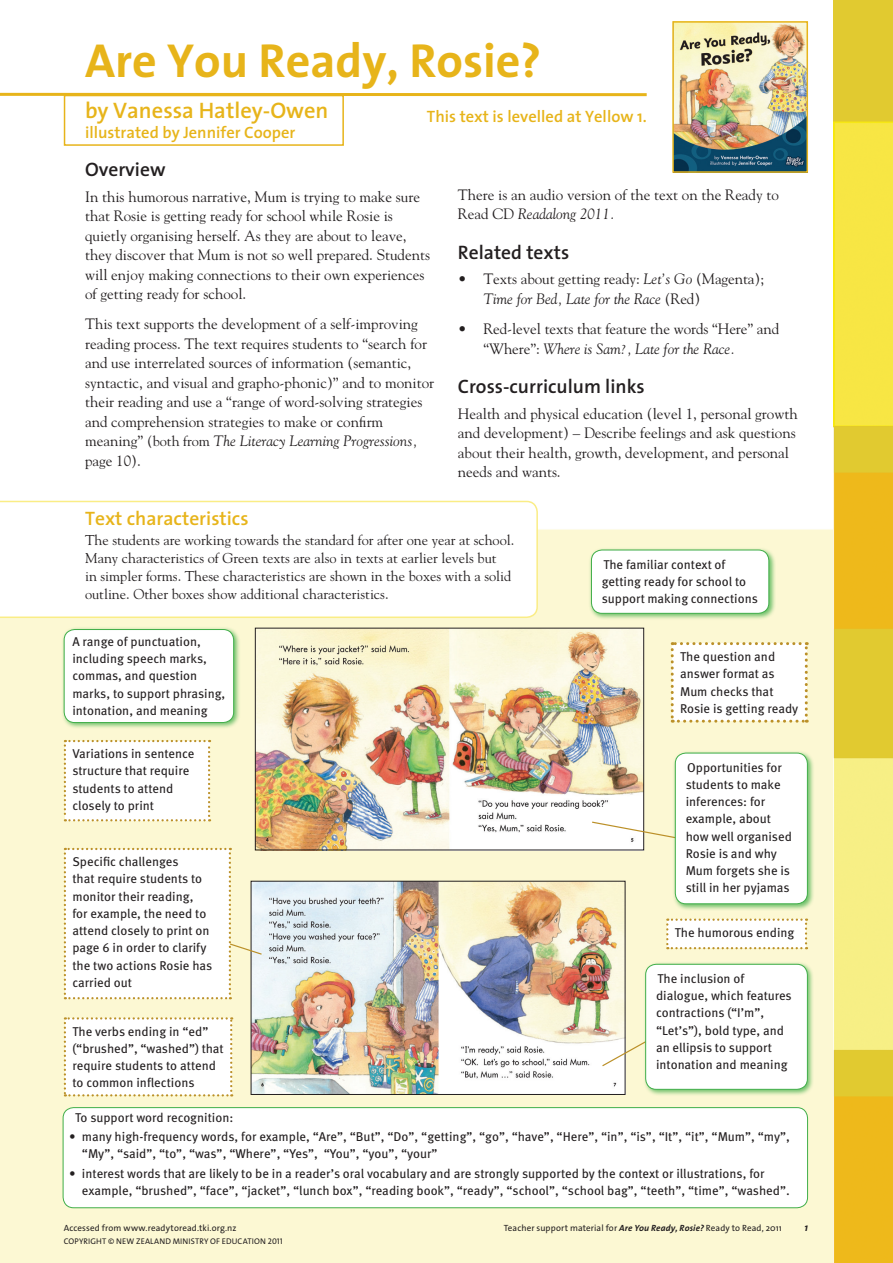
<style>
.page{position:relative;width:893px;height:1263px;background:#fff}
.page>*{position:absolute;margin:0;border:0;box-sizing:border-box;transform-origin:0 0}
.TS__Heading{font:48px "The Sans NZ Bold";color:#e7b41a}
.AUTHOR{font:700 22.5px "The Sans NZ Semi";color:#e7b41a}
.MS__Sub_Heading_in{font:700 19.5px "The Sans NZ Semi";color:#231f20}
.MS__Sub_Heading_TIT{font:700 19.5px "The Sans NZ Semi";color:#e7b41a}
.KB__author{font:700 16.5px "The Sans NZ Semi";color:#e7b41a}
.AUTHOR-2{font:700 16.5px "The Sans NZ Semi";color:#e7b41a}
.TS__Body{font:15px/19.5px "Goudy NZ";color:#231f20}
.TS__bullet_text{font:15px/19.5px "Goudy NZ";letter-spacing:-.005em;color:#231f20}
.text_characteristics{font:14.25px/18px "Goudy NZ";color:#231f20}
.info_text{font:12.75px/17.2px "Meta Pro";color:#231f20}
.Annotation_bullets{font:12.75px/17.2px "Meta Pro";color:#231f20}
.t1{font:italic 700 10.5px "The Sans Os F";color:#231f20}
.t2{font:9px "The Sans Os F";letter-spacing:.015em;color:#231f20}
.t3{font:8.25px "The Sans Os F";letter-spacing:.015em;color:#231f20}
.s1{font-size:14.25px}
.s2{font-style:italic}
.s3{font-weight:700;font-style:italic}
</style>
<div class="page">
<div style="left:64px;top:95px;width:280px;height:51px;border:2px solid #e7b41a"></div>
<div style="left:0;top:529px;width:833px;height:734px;background:#fcf8d3"></div>
<svg style="left:0;top:501px;width:538px;height:117px"></svg>
<img style="left:675px;top:24px;width:130px;height:146px">
<div style="left:672px;top:21px;width:136px;height:152px;border:2px solid #e7b41a"></div>
<div style="left:63px;top:1107px;width:744px;height:101px;background:#fff;border-radius:11px"></div>
<div style="left:63px;top:1107px;width:745px;height:101px;border:1px solid #40ae49;border-radius:11px"></div>
<img style="left:257px;top:630px;width:385px;height:218px">
<div style="left:255px;top:628px;width:389px;height:222px;border:1px solid #231f20"></div>
<svg style="left:671px;top:642px;width:137px;height:81px"></svg>
<img style="left:253px;top:883px;width:370px;height:210px">
<div style="left:251px;top:881px;width:374px;height:214px;border:1px solid #231f20"></div>
<svg style="left:64px;top:740px;width:146px;height:81px"></svg>
<div style="left:61px;top:627px;width:179px;height:103px;background:#40ae49;opacity:.75"></div>
<div style="left:64px;top:629px;width:170px;height:93px;background:#fff;border-radius:11px"></div>
<div style="left:64px;top:629px;width:170px;height:94px;border:1px solid #40ae49;border-radius:11px"></div>
<svg style="left:64px;top:1017px;width:168px;height:79px"></svg>
<svg style="left:666px;top:918px;width:141px;height:31px"></svg>
<div style="left:588px;top:547px;width:188px;height:73px;background:#40ae49;opacity:.75"></div>
<div style="left:591px;top:550px;width:178px;height:63px;background:#fff;border-radius:11px"></div>
<div style="left:591px;top:550px;width:178px;height:64px;border:1px solid #40ae49;border-radius:11px"></div>
<img style="left:833px;top:0;width:60px;height:1263px">
<hr style="left:0;top:93px;width:647px;height:3px;background:#e7b41a">
<svg style="left:64px;top:848px;width:199px;height:151px"></svg>
<svg style="left:591px;top:821px;width:81px;height:19px"></svg>
<div style="left:672px;top:750px;width:142px;height:161px;background:#40ae49;opacity:.75"></div>
<div style="left:675px;top:753px;width:132px;height:151px;background:#fff;border-radius:11px"></div>
<div style="left:675px;top:753px;width:133px;height:151px;border:1px solid #40ae49;border-radius:11px"></div>
<svg style="left:601px;top:1033px;width:42px;height:34px"></svg>
<div style="left:643px;top:961px;width:171px;height:135px;background:#40ae49;opacity:.75"></div>
<div style="left:646px;top:964px;width:161px;height:125px;background:#fff;border-radius:11px"></div>
<div style="left:645px;top:964px;width:163px;height:126px;border:1px solid #40ae49;border-radius:11px"></div>
<p class="TS__Heading" style="left:85px;top:21px;width:458px">Are You Ready, Rosie?</p>
<p class="AUTHOR" style="left:85px;top:92px;width:245px">by Vanessa Hatley-Owen</p>
<p class="KB__author" style="left:427px;top:103px;width:221px">This text is levelled at Yellow 1.</p>
<p class="AUTHOR-2" style="left:85px;top:118px;width:212px">illustrated by Jennifer Cooper</p>
<p class="MS__Sub_Heading_in" style="left:85px;top:153px;width:82px">Overview</p>
<p class="TS__Body" style="left:85px;top:186px;width:346px">In this humorous narrative, Mum is trying to make sure that Rosie is getting ready for school while Rosie is quietly organising herself. As they are about to leave, they discover that Mum is not so well prepared. Students will enjoy making connections to their own experiences of getting ready for school.</p>
<p class="TS__Body" style="left:85px;top:314px;width:351px">This text supports the development of a self-improving reading process. The text requires students to “search for and use interrelated sources of information (semantic, syntactic, and visual and grapho-phonic)” and to monitor their reading and use a “range of word-solving strategies and comprehension strategies to make or confirm meaning” <span class="s1">(both from</span> <span class="s2">The Literacy Learning Progressions, </span>page 10).</p>
<p class="TS__Body" style="left:458px;top:184px;width:323px">There is an audio version of the text on the Ready to<br>Read CD <span class="s2">Readalong 2011.</span></p>
<p class="MS__Sub_Heading_in" style="left:458px;top:236px;width:113px">Related texts</p>
<p class="TS__bullet_text" style="left:483px;top:269px;width:282px;text-indent:-26px">• Texts about getting ready: <span class="s2">Let’s Go</span> (Magenta);<br><span class="s2">Time for Bed, Late for the Race</span> (Red)</p>
<p class="TS__bullet_text" style="left:483px;top:319px;width:297px;text-indent:-26px">• Red-level texts that feature the words “Here” and “Where”: <span class="s2">Where is Sam?, Late for the Race.</span></p>
<p class="MS__Sub_Heading_in" style="left:458px;top:370px;width:188px">Cross-curriculum links</p>
<p class="TS__Body" style="left:458px;top:403px;width:341px">Health and physical education (level 1, personal growth and development) – Describe feelings and ask questions about their health, growth, development, and personal needs and wants.</p>
<p class="MS__Sub_Heading_TIT" style="left:85px;top:502px;width:165px">Text characteristics</p>
<p class="text_characteristics" style="left:85px;top:531px;width:431px">The students are working towards the standard for after one year at school.<br>Many characteristics of Green texts are also in texts at earlier levels but<br>in simpler forms. These characteristics are shown in the boxes with a solid outline. Other boxes show additional characteristics.</p>
<p class="info_text" style="left:72px;top:632px;width:154px">A range of punctuation, including speech marks, commas, and question marks, to support phrasing, intonation, and meaning</p>
<p class="info_text" style="left:72px;top:744px;width:124px">Variations in sentence structure that require students to attend closely to print</p>
<p class="info_text" style="left:72px;top:852px;width:141px">Specific challenges<br>that require students to monitor their reading,<br>for example, the need to attend closely to print on page 6 in order to clarify the two actions Rosie has carried out</p>
<p class="info_text" style="left:72px;top:1022px;width:153px">The verbs ending in “ed” (“brushed”, “washed”) that require students to attend to common inflections</p>
<p class="info_text" style="left:602px;top:555px;width:158px">The familiar context of getting ready for school to support making connections</p>
<p class="info_text" style="left:680px;top:647px;width:120px">The question and answer format as<br>Mum checks that<br>Rosie is getting ready</p>
<p class="info_text" style="left:686px;top:758px;width:108px">Opportunities for students to make inferences: for example, about how well organised<br>Rosie is and why<br>Mum forgets she is still in her pyjamas</p>
<p class="info_text" style="left:675px;top:923px;width:121px">The humorous ending</p>
<p class="info_text" style="left:656px;top:969px;width:137px">The inclusion of dialogue, which features contractions (“I’m”, “Let’s”), bold type, and an ellipsis to support intonation and meaning</p>
<p class="info_text" style="left:75px;top:1108px;width:160px">To support word recognition:</p>
<p class="Annotation_bullets" style="left:82px;top:1127px;width:709px;text-indent:-13px">• many high-frequency words, for example, “Are”, “But”, “Do”, “getting”, “go”, “have”, “Here”, “in”, “is”, “It”, “it”, “Mum”, “my”, “My”, “said”, “to”, “was”, “Where”, “Yes”, “You”, “you”, “your”</p>
<p class="Annotation_bullets" style="left:82px;top:1164px;width:709px;text-indent:-13px">• interest words that are likely to be in a reader’s oral vocabulary and are strongly supported by the context or illustrations, for example, “brushed”, “face”, “jacket”, “lunch box”, “reading book”, “ready”, “school”, “school bag”, “teeth”, “time”, “washed”.</p>
<p class="t2" style="left:64px;top:1222px;width:174px">Accessed from www.readytoread.tki.org.nz</p>
<p class="t2" style="left:504px;top:1222px;width:280px">Teacher support material for <span class="s3">Are You Ready, Rosie?</span> Ready to Read, 2011</p>
<p class="t1" style="left:804px;top:1221px;width:5px">1</p>
<p class="t3" style="left:64px;top:1235px;width:221px">COPYRIGHT © NEW ZEALAND MINISTRY OF EDUCATION 2011</p>
</div>
